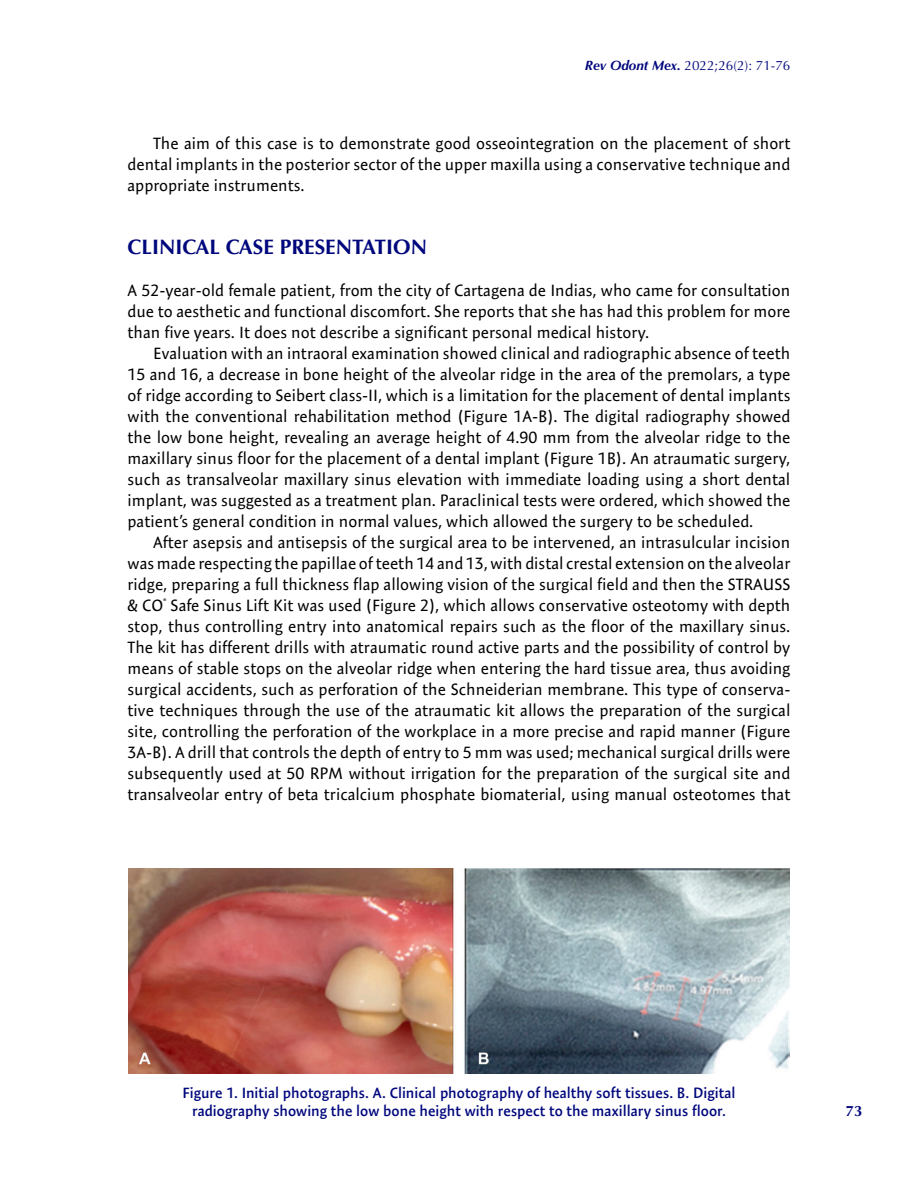
<style>
.page{position:relative;width:918px;height:1188px;background:#fff}
.page>*{position:absolute;margin:0;border:0;box-sizing:border-box;transform-origin:0 0}
.titulo_1{font:700 21px "Optima";color:#00077c}
.texto_ingles{font:16.5px/21px "Expo Sans Pro";color:#000;text-align:justify}
.texto_ss_ingles{font:16.5px/21px "Expo Sans Pro";color:#000;text-align:justify}
.pie_de_figura{font:600 15px/18px "Expo Sans Pro";color:#00077c;text-align:center}
.t1{font:700 15px "Optima";color:#00077c}
.t2{font:13.5px "Optima";color:#00077c}
.s1{font-weight:700;font-style:italic}
</style>
<div class="page">
<img style="left:128px;top:869px;width:662px;height:204px">
<p class="t2" style="left:585px;top:58px;width:207px"><span class="s1">Rev Odont Mex.</span> 2022;26(2): 71-76</p>
<p class="texto_ingles" style="left:128px;top:132px;width:664px;text-indent:26px">The aim of this case is to demonstrate good osseointegration on the placement of short dental implants in the posterior sector of the upper maxilla using a conservative technique and appropriate instruments.</p>
<p class="titulo_1" style="left:128px;top:234px;width:301px">CLINICAL CASE PRESENTATION</p>
<p class="texto_ss_ingles" style="left:128px;top:279px;width:664px">A 52-year-old female patient, from the city of Cartagena de Indias, who came for consultation due to aesthetic and functional discomfort. She reports that she has had this problem for more than five years. It does not describe a significant personal medical history.</p>
<p class="texto_ingles" style="left:128px;top:342px;width:664px;text-indent:26px">Evaluation with an intraoral examination showed clinical and radiographic absence of teeth 15 and 16, a decrease in bone height of the alveolar ridge in the area of the premolars, a type of ridge according to Seibert class-II, which is a limitation for the placement of dental implants with the conventional rehabilitation method (Figure 1A-B). The digital radiography showed the low bone height, revealing an average height of 4.90 mm from the alveolar ridge to the maxillary sinus floor for the placement of a dental implant (Figure 1B). An atraumatic surgery, such as transalveolar maxillary sinus elevation with immediate loading using a short dental implant, was suggested as a treatment plan. Paraclinical tests were ordered, which showed the patient’s general condition in normal values, which allowed the surgery to be scheduled.</p>
<p class="texto_ingles" style="left:128px;top:531px;width:664px;text-indent:26px">After asepsis and antisepsis of the surgical area to be intervened, an intrasulcular incision was made respecting the papillae of teeth 14 and 13, with distal crestal extension on the alveolar ridge, preparing a full thickness flap allowing vision of the surgical field and then the STRAUSS &amp; CO<sup>®</sup> Safe Sinus Lift Kit was used (Figure 2), which allows conservative osteotomy with depth stop, thus controlling entry into anatomical repairs such as the floor of the maxillary sinus.<br>The kit has different drills with atraumatic round active parts and the possibility of control by means of stable stops on the alveolar ridge when entering the hard tissue area, thus avoiding surgical accidents, such as perforation of the Schneiderian membrane. This type of conserva&shy;tive techniques through the use of the atraumatic kit allows the preparation of the surgical site, controlling the perforation of the workplace in a more precise and rapid manner (Figure 3A-B). A drill that controls the depth of entry to 5 mm was used; mechanical surgical drills were subsequently used at 50 RPM without irrigation for the preparation of the surgical site and transalveolar entry of beta tricalcium phosphate biomaterial, using manual osteotomes that</p>
<p class="pie_de_figura" style="left:182px;top:1083px;width:555px">Figure 1. Initial photographs. A. Clinical photography of healthy soft tissues. B. Digital radiography showing the low bone height with respect to the maxillary sinus floor.</p>
<p class="t1" style="left:846px;top:1102px;width:18px">73</p>
</div>
